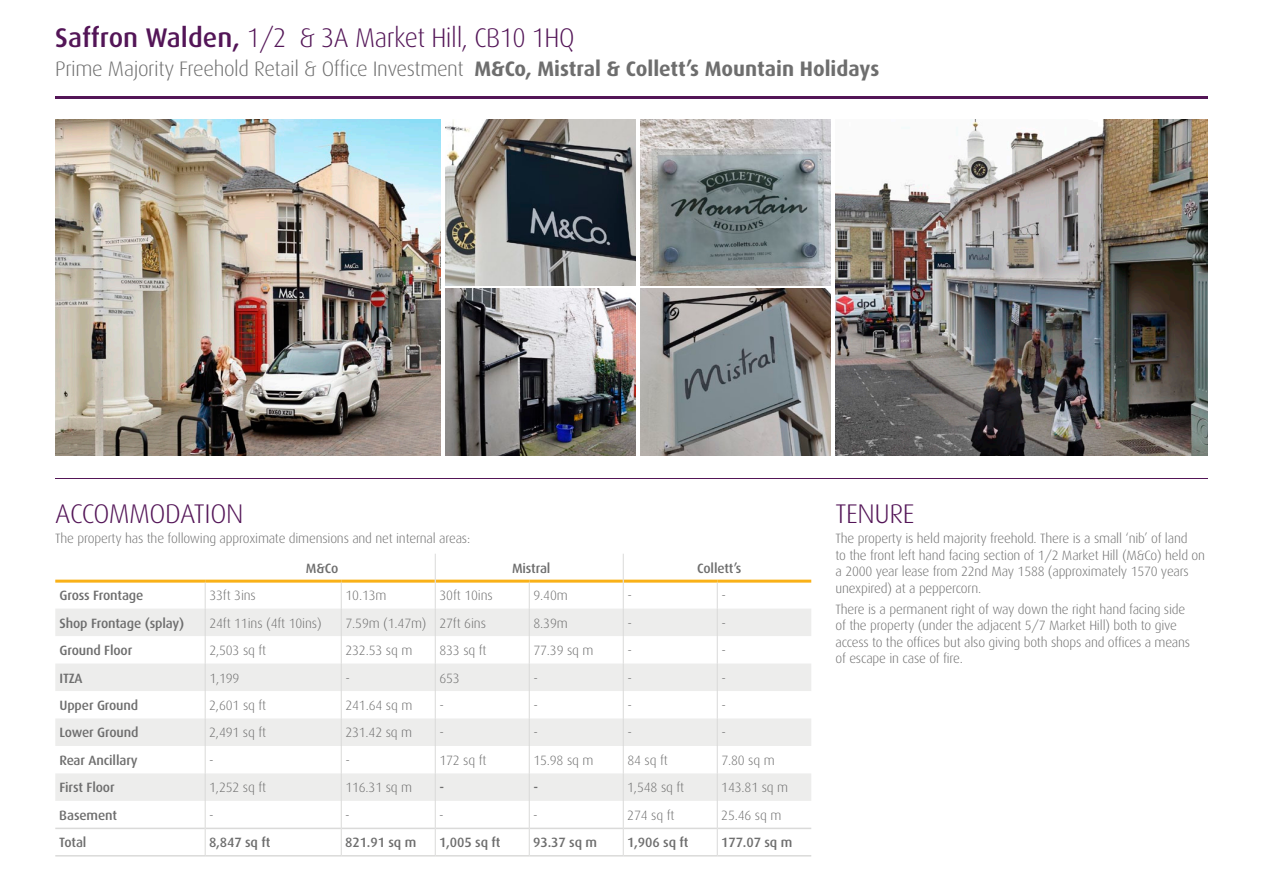
<style>
.page{position:relative;width:1263px;height:893px;background:#fff}
.page>*{position:absolute;margin:0;border:0;box-sizing:border-box;transform-origin:0 0}
.t1{font:300 27px "Dax";letter-spacing:-.02em;color:#531557;scale:.96 1}
.t2{font:300 27px "Dax";letter-spacing:-.02em;color:#531557}
.t3{font:300 21px "Dax";letter-spacing:-.02em;color:#6e6e6e}
.t4{font:300 13.5px/16.5px "Dax";letter-spacing:-.015em;color:#6e6e6e}
.t5{font:500 13.5px "Dax";letter-spacing:-.01em;color:#6e6e6e}
.s1{font-weight:500}
.s2{font-weight:700}
</style>
<div class="page">
<svg style="left:55px;top:554px;width:756px;height:302px"></svg>
<hr style="left:55px;top:96px;width:1153px;height:3px;background:#531557">
<hr style="left:55px;top:478px;width:1153px;height:1px;background:#531557">
<img style="left:445px;top:119px;width:191px;height:166px">
<img style="left:640px;top:119px;width:191px;height:166px">
<img style="left:55px;top:119px;width:386px;height:336px">
<img style="left:835px;top:119px;width:373px;height:337px">
<img style="left:445px;top:289px;width:191px;height:166px">
<img style="left:640px;top:289px;width:191px;height:166px">
<h1 class="t1" style="left:55px;top:23px;width:542px"><span class="s1">Saffron Walden,</span> 1/2 &amp; 3A Market Hill, CB10 1HQ</h1>
<h2 class="t3" style="left:55px;top:57px;width:826px">Prime Majority Freehold Retail &amp; Office Investment <span class="s2">M&amp;Co, Mistral &amp; Collett’s Mountain Holidays</span></h2>
<h1 class="t2" style="left:55px;top:499px;width:190px">ACCOMMODATION</h1>
<p class="t4" style="left:55px;top:531px;width:416px">The property has the following approximate dimensions and net internal areas:</p>
<p class="t5" style="left:306px;top:560px;width:34px">M&amp;Co</p>
<p class="t5" style="left:512px;top:560px;width:40px">Mistral</p>
<p class="t5" style="left:697px;top:560px;width:46px">Collett’s</p>
<p class="t5" style="left:60px;top:588px;width:85px">Gross Frontage</p>
<p class="t4" style="left:209px;top:587px;width:48px">33ft 3ins</p>
<p class="t4" style="left:345px;top:587px;width:43px">10.13m</p>
<p class="t4" style="left:439px;top:587px;width:55px">30ft 10ins</p>
<p class="t4" style="left:533px;top:587px;width:36px">9.40m</p>
<p class="t4" style="left:627px;top:587px;width:6px">-</p>
<p class="t4" style="left:721px;top:587px;width:6px">-</p>
<p class="t5" style="left:60px;top:615px;width:126px">Shop Frontage (splay)</p>
<p class="t4" style="left:209px;top:615px;width:114px">24ft 11ins (4ft 10ins)</p>
<p class="t4" style="left:345px;top:615px;width:142px">7.59m (1.47m) 27ft 6ins</p>
<p class="t4" style="left:533px;top:615px;width:36px">8.39m</p>
<p class="t4" style="left:627px;top:615px;width:6px">-</p>
<p class="t4" style="left:721px;top:615px;width:6px">-</p>
<p class="t5" style="left:59px;top:643px;width:74px">Ground Floor</p>
<p class="t4" style="left:209px;top:642px;width:58px">2,503 sq ft</p>
<p class="t4" style="left:345px;top:642px;width:68px">232.53 sq m</p>
<p class="t4" style="left:439px;top:642px;width:49px">833 sq ft</p>
<p class="t4" style="left:533px;top:642px;width:62px">77.39 sq m</p>
<p class="t4" style="left:627px;top:642px;width:6px">-</p>
<p class="t4" style="left:721px;top:642px;width:6px">-</p>
<p class="t5" style="left:59px;top:670px;width:25px">ITZA</p>
<p class="t4" style="left:209px;top:670px;width:32px">1,199</p>
<p class="t4" style="left:345px;top:670px;width:6px">-</p>
<p class="t4" style="left:439px;top:670px;width:22px">653</p>
<p class="t4" style="left:533px;top:670px;width:6px">-</p>
<p class="t4" style="left:627px;top:670px;width:6px">-</p>
<p class="t4" style="left:721px;top:670px;width:6px">-</p>
<p class="t5" style="left:59px;top:698px;width:80px">Upper Ground</p>
<p class="t4" style="left:209px;top:697px;width:58px">2,601 sq ft</p>
<p class="t4" style="left:345px;top:697px;width:68px">241.64 sq m</p>
<p class="t4" style="left:439px;top:697px;width:6px">-</p>
<p class="t4" style="left:533px;top:697px;width:6px">-</p>
<p class="t4" style="left:627px;top:697px;width:6px">-</p>
<p class="t4" style="left:721px;top:697px;width:6px">-</p>
<p class="t5" style="left:59px;top:725px;width:81px">Lower Ground</p>
<p class="t4" style="left:209px;top:725px;width:58px">2,491 sq ft</p>
<p class="t4" style="left:345px;top:725px;width:68px">231.42 sq m</p>
<p class="t4" style="left:439px;top:725px;width:6px">-</p>
<p class="t4" style="left:533px;top:725px;width:6px">-</p>
<p class="t4" style="left:627px;top:725px;width:6px">-</p>
<p class="t4" style="left:721px;top:725px;width:6px">-</p>
<p class="t5" style="left:59px;top:753px;width:80px">Rear Ancillary</p>
<p class="t4" style="left:209px;top:752px;width:6px">-</p>
<p class="t4" style="left:345px;top:752px;width:6px">-</p>
<p class="t4" style="left:439px;top:752px;width:49px">172 sq ft</p>
<p class="t4" style="left:533px;top:752px;width:62px">15.98 sq m</p>
<p class="t4" style="left:627px;top:752px;width:42px">84 sq ft</p>
<p class="t4" style="left:721px;top:752px;width:55px">7.80 sq m</p>
<p class="t5" style="left:59px;top:780px;width:57px">First Floor</p>
<p class="t4" style="left:209px;top:780px;width:58px">1,252 sq ft</p>
<p class="t4" style="left:345px;top:780px;width:68px">116.31 sq m</p>
<p class="t5" style="left:439px;top:780px;width:6px">-</p>
<p class="t5" style="left:533px;top:780px;width:6px">-</p>
<p class="t4" style="left:627px;top:780px;width:58px">1,548 sq ft</p>
<p class="t4" style="left:721px;top:780px;width:68px">143.81 sq m</p>
<p class="t5" style="left:59px;top:808px;width:59px">Basement</p>
<p class="t4" style="left:209px;top:807px;width:6px">-</p>
<p class="t4" style="left:345px;top:807px;width:6px">-</p>
<p class="t4" style="left:439px;top:807px;width:6px">-</p>
<p class="t4" style="left:533px;top:807px;width:6px">-</p>
<p class="t4" style="left:627px;top:807px;width:49px">274 sq ft</p>
<p class="t4" style="left:721px;top:807px;width:62px">25.46 sq m</p>
<p class="t5" style="left:59px;top:835px;width:29px">Total</p>
<p class="t5" style="left:209px;top:835px;width:63px">8,847 sq ft</p>
<p class="t5" style="left:345px;top:835px;width:73px">821.91 sq m</p>
<p class="t5" style="left:439px;top:835px;width:63px">1,005 sq ft</p>
<p class="t5" style="left:533px;top:835px;width:65px">93.37 sq m</p>
<p class="t5" style="left:627px;top:835px;width:63px">1,906 sq ft</p>
<p class="t5" style="left:721px;top:835px;width:73px">177.07 sq m</p>
<h1 class="t2" style="left:835px;top:499px;width:81px">TENURE</h1>
<p class="t4" style="left:835px;top:531px;width:371px">The property is held majority freehold. There is a small ‘nib’ of land<br>to the front left hand facing section of 1/2 Market Hill (M&amp;Co) held on a 2000 year lease from 22nd May 1588 (approximately 1570 years unexpired) at a peppercorn.</p>
<p class="t4" style="left:835px;top:601px;width:356px">There is a permanent right of way down the right hand facing side of the property (under the adjacent 5/7 Market Hill) both to give access to the offices but also giving both shops and offices a means of escape in case of fire.</p>
</div>
